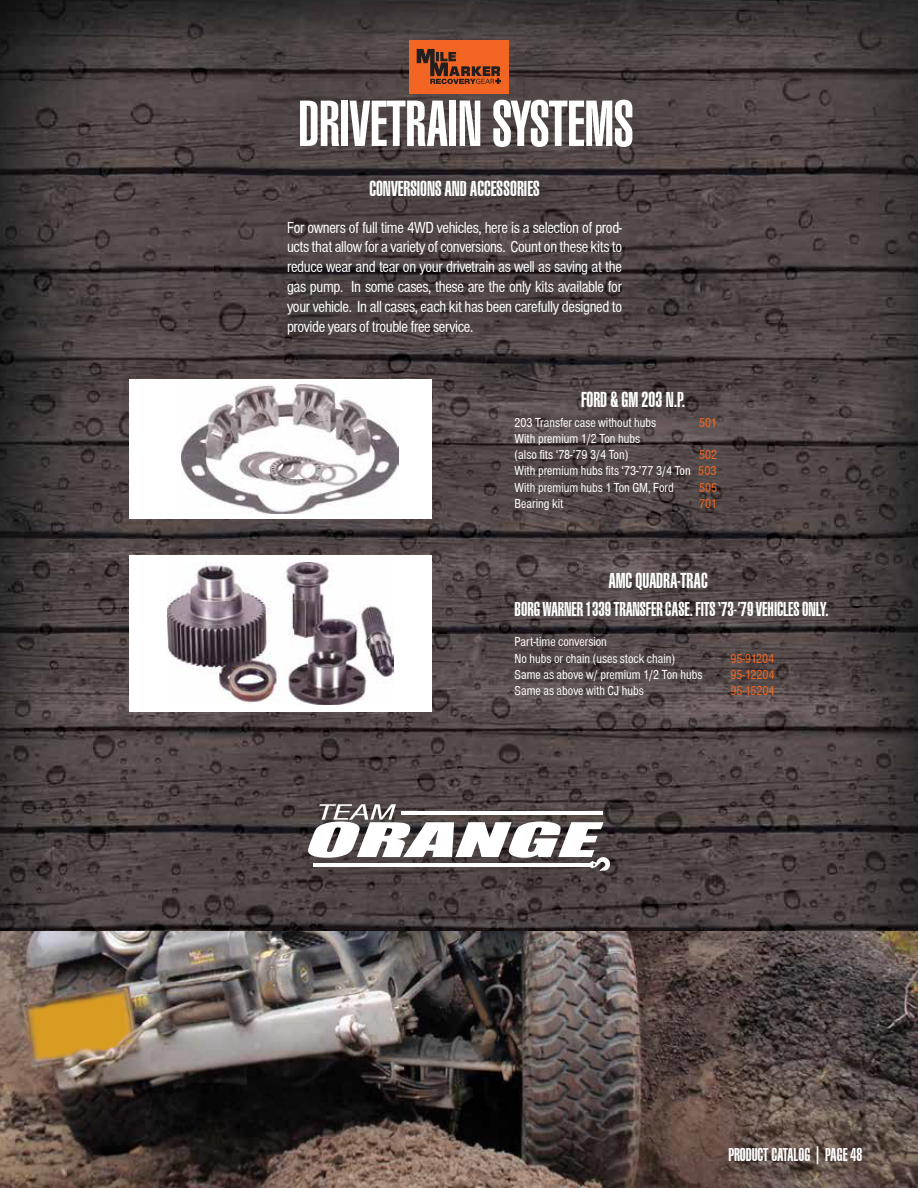
<style>
.page{position:relative;width:918px;height:1188px;background:#fff}
.page>*{position:absolute;margin:0;border:0;box-sizing:border-box;transform-origin:0 0}
.t1{font:900 extra-condensed 63px "Swiss 911 BT";color:#fff}
.t2{font:900 extra-condensed 21px "Swiss 911 BT";color:#fff}
.t3{font:900 extra-condensed 19.5px "Swiss 911 BT";color:#fff}
.t4{font:900 extra-condensed 18px "Swiss 911 BT";color:#fff}
.t5{font:condensed 16.5px/19.8px "Nimbus San T";letter-spacing:-.02em;color:#fff;text-align:justify}
.t6{font:condensed 13.5px/16.2px "Nimbus San T";color:#fff}
.t7{font:condensed 13.5px "Nimbus San T";color:#f26522}
.s1{color:#f26522}
</style>
<div class="page">
<img style="left:0;top:0;width:918px;height:932px">
<img style="left:0;top:932px;width:918px;height:256px">
<div style="left:129px;top:380px;width:302px;height:139px;background:#fff"></div>
<img style="left:181px;top:385px;width:217px;height:128px">
<div style="left:129px;top:555px;width:302px;height:156px;background:#fff"></div>
<img style="left:168px;top:562px;width:225px;height:142px">
<svg style="left:308px;top:804px;width:302px;height:67px"></svg>
<hr style="left:402px;top:812px;width:201px;height:3px;background:#fff">
<hr style="left:313px;top:863px;width:280px;height:3px;background:#fff">
<div style="left:409px;top:40px;width:100px;height:54px;background:#f26522"></div>
<svg style="left:417px;top:49px;width:84px;height:35px"></svg>
<h1 class="t1" style="left:298px;top:89px;width:336px">DRIVETRAIN SYSTEMS</h1>
<p class="t2" style="left:370px;top:177px;width:171px">CONVERSIONS AND ACCESSORIES</p>
<p class="t5" style="left:287px;top:218px;width:337px">For owners of full time 4WD vehicles, here is a selection of prod&shy;ucts that allow for a variety of conversions. Count on these kits to reduce wear and tear on your drivetrain as well as saving at the gas pump. In some cases, these are the only kits available for your vehicle. In all cases, each kit has been carefully designed to provide years of trouble free service.</p>
<p class="t2" style="left:581px;top:388px;width:106px">FORD &amp; GM 203 N.P.</p>
<p class="t6" style="left:515px;top:414px;width:143px">203 Transfer case without hubs</p>
<p class="t7" style="left:699px;top:415px;width:19px">501</p>
<p class="t6" style="left:515px;top:431px;width:127px">With premium 1/2 Ton hubs (also fits ‘78-’79 3/4 Ton)</p>
<p class="t6" style="left:515px;top:447px;width:204px;text-align:justify;text-indent:185px"><span class="s1">502<br></span>With premium hubs fits ‘73-’77 3/4 Ton <span class="s1">503<br></span>With premium hubs 1 Ton GM, Ford</p>
<p class="t7" style="left:699px;top:480px;width:20px">505</p>
<p class="t6" style="left:515px;top:495px;width:50px">Bearing kit</p>
<p class="t7" style="left:699px;top:496px;width:19px">701</p>
<p class="t2" style="left:609px;top:569px;width:41px">AMC QUADRA</p>
<p class="t2" style="left:677px;top:569px;width:10px">-TRAC</p>
<p class="t3" style="left:515px;top:598px;width:316px">BORG WARNER 1339 TRANSFER CASE. FITS ‘73-’79 VEHICLES ONLY.</p>
<p class="t6" style="left:515px;top:634px;width:162px">Part-time conversion<br>No hubs or chain (uses stock chain)</p>
<p class="t7" style="left:731px;top:651px;width:45px">95-91204</p>
<p class="t6" style="left:515px;top:667px;width:189px">Same as above w/ premium 1/2 Ton hubs</p>
<p class="t7" style="left:731px;top:667px;width:46px">95-12204</p>
<p class="t6" style="left:515px;top:683px;width:131px">Same as above with CJ hubs</p>
<p class="t7" style="left:731px;top:683px;width:46px">95-15204</p>
<p class="t4" style="left:728px;top:1145px;width:135px">PRODUCT CATALOG | PAGE 48</p>
</div>
